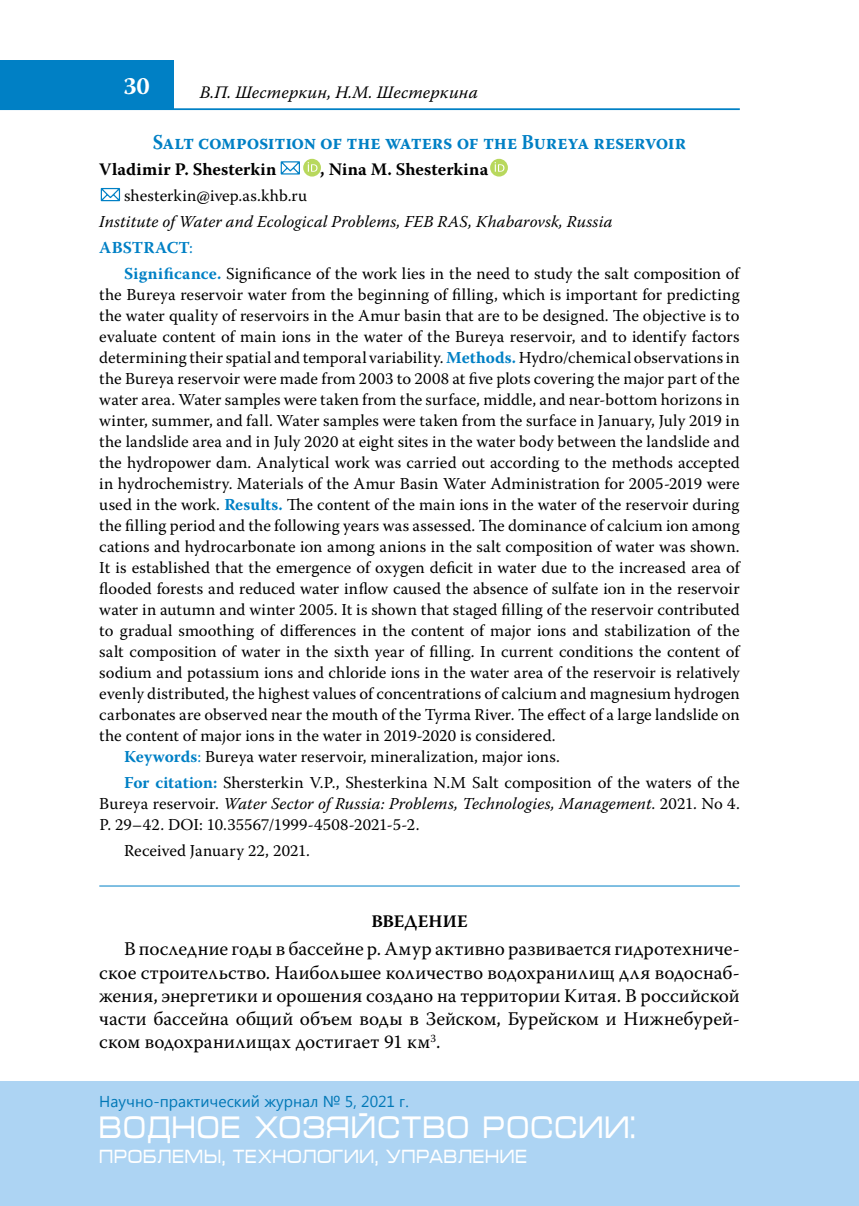
<style>
.page{position:relative;width:859px;height:1206px;background:#fff}
.page>*{position:absolute;margin:0;border:0;box-sizing:border-box;transform-origin:0 0}
.t1{font:31.5px "Micra C";letter-spacing:.005em;color:#fff;scale:.83 1}
.t2{font:700 24.5px "Warnock Pro";color:#fff}
.t3{font:700 21px "Warnock Pro";letter-spacing:.015em;color:#0080c5;scale:.9 1}
.t4{font:19.25px/23.1px "Warnock Pro";letter-spacing:.005em;color:#000;text-align:justify}
.t5{font:19.25px "Micra";color:#fff;scale:.8 1}
.t6{font:700 17.5px "Warnock Pro";letter-spacing:.005em;color:#000}
.t7{font:italic 17.5px "Warnock Pro";letter-spacing:.01em;color:#000}
.t8{font:16.62px/21px "Warnock Pro";letter-spacing:.005em;color:#000;text-align:justify}
.t9{font:italic 16.62px/25.9px "Warnock Pro";letter-spacing:.01em;color:#000}
.t10{font:15.75px "Segoe UI";color:#0077b6}
.s1{font-weight:700;font-style:normal;color:#0080c5}
.s2{font-style:normal;color:#0080c5}
.s3{font-weight:700;color:#0080c5}
.s4{color:#0080c5}
.s5{font-style:italic}
</style>
<div class="page">
<hr style="left:0;top:108px;width:739px;height:2px;background:#0080c5">
<div style="left:0;top:60px;width:174px;height:50px;background:#0080c5"></div>
<div style="left:0;top:1081px;width:858px;height:124px;background:#add4f3"></div>
<hr style="left:99px;top:885px;width:640px;height:1px;background:#0080c5">
<div style="left:303px;top:159px;width:18px;height:17px;background:#b8d85d;border-radius:50%"></div>
<svg style="left:307px;top:162px;width:10px;height:10px"></svg>
<div style="left:490px;top:159px;width:17px;height:17px;background:#b8d85d;border-radius:50%"></div>
<svg style="left:494px;top:162px;width:10px;height:10px"></svg>
<svg style="left:101px;top:188px;width:19px;height:13px"></svg>
<svg style="left:280px;top:161px;width:20px;height:13px"></svg>
<h2 class="t2" style="left:123px;top:71px;width:28px">30</h2>
<p class="t7" style="left:200px;top:82px;width:279px">В.П. Шестеркин, Н.М. Шестеркина</p>
<p class="t3" style="left:153px;top:130px;width:594px">Salt composition of the waters of the Bureya reservoir</p>
<p class="t6" style="left:99px;top:159px;width:179px">Vladimir P. Shesterkin</p>
<p class="t6" style="left:320px;top:159px;width:169px">, Nina M. Shesterkina</p>
<p class="t8" style="left:124px;top:185px;width:185px">shesterkin@ivep.as.khb.ru</p>
<p class="t9" style="left:99px;top:209px;width:514px">Institute of Water and Ecological Problems, FEB RAS, Khabarovsk, Russia<br><span class="s1">Abstract</span><span class="s2">:</span></p>
<p class="t8" style="left:124px;top:263px;width:616px"><span class="s3">Significance.</span> Significance of the work lies in the need to study the salt composition of</p>
<p class="t8" style="left:99px;top:284px;width:641px">the Bureya reservoir water from the beginning of filling, which is important for predicting</p>
<p class="t8" style="left:99px;top:305px;width:641px">the water quality of reservoirs in the Amur basin that are to be designed. The objective is to</p>
<p class="t8" style="left:99px;top:326px;width:641px">evaluate content of main ions in the water of the Bureya reservoir, and to identify factors</p>
<p class="t8" style="left:99px;top:347px;width:641px">determining their spatial and temporal variability. <span class="s3">Methods.</span> Hydro/chemical observations in</p>
<p class="t8" style="left:99px;top:368px;width:641px">the Bureya reservoir were made from 2003 to 2008 at five plots covering the major part of the</p>
<p class="t8" style="left:99px;top:389px;width:641px">water area. Water samples were taken from the surface, middle, and near-bottom horizons in</p>
<p class="t8" style="left:99px;top:410px;width:641px">winter, summer, and fall. Water samples were taken from the surface in January, July 2019 in</p>
<p class="t8" style="left:99px;top:431px;width:641px">the landslide area and in July 2020 at eight sites in the water body between the landslide and</p>
<p class="t8" style="left:99px;top:452px;width:641px">the hydropower dam. Analytical work was carried out according to the methods accepted</p>
<p class="t8" style="left:99px;top:473px;width:641px">in hydrochemistry. Materials of the Amur Basin Water Administration for 2005-2019 were</p>
<p class="t8" style="left:99px;top:494px;width:641px">used in the work. <span class="s3">Results.</span> The content of the main ions in the water of the reservoir during</p>
<p class="t8" style="left:99px;top:515px;width:641px">the filling period and the following years was assessed. The dominance of calcium ion among</p>
<p class="t8" style="left:99px;top:536px;width:641px">cations and hydrocarbonate ion among anions in the salt composition of water was shown.</p>
<p class="t8" style="left:99px;top:557px;width:641px">It is established that the emergence of oxygen deficit in water due to the increased area of</p>
<p class="t8" style="left:99px;top:578px;width:641px">flooded forests and reduced water inflow caused the absence of sulfate ion in the reservoir</p>
<p class="t8" style="left:99px;top:599px;width:641px">water in autumn and winter 2005. It is shown that staged filling of the reservoir contributed</p>
<p class="t8" style="left:99px;top:620px;width:641px">to gradual smoothing of differences in the content of major ions and stabilization of the</p>
<p class="t8" style="left:99px;top:641px;width:641px">salt composition of water in the sixth year of filling. In current conditions the content of</p>
<p class="t8" style="left:99px;top:662px;width:641px">sodium and potassium ions and chloride ions in the water area of the reservoir is relatively</p>
<p class="t8" style="left:99px;top:683px;width:641px">evenly distributed, the highest values of concentrations of calcium and magnesium hydrogen</p>
<p class="t8" style="left:99px;top:704px;width:641px">carbonates are observed near the mouth of the Tyrma River. The effect of a large landslide on</p>
<p class="t8" style="left:99px;top:725px;width:457px">the content of major ions in the water in 2019-2020 is considered.</p>
<p class="t8" style="left:124px;top:746px;width:437px"><span class="s3">Keywords</span><span class="s4">:</span> Bureya water reservoir, mineralization, major ions.</p>
<p class="t8" style="left:99px;top:772px;width:641px;text-indent:25px"><span class="s3">For citation:</span> Shersterkin V.P., Shesterkina N.M Salt composition of the waters of the Bureya reservoir. <span class="s5">Water Sector of Russia: Problems, Technologies, Management</span>. 2021. No 4.<br>P. 29–42. DOI: 10.35567/1999-4508-2021-5-2.</p>
<p class="t8" style="left:124px;top:840px;width:187px">Received January 22, 2021.</p>
<p class="t6" style="left:371px;top:911px;width:98px">ВВЕДЕНИЕ</p>
<p class="t4" style="left:99px;top:937px;width:641px;text-indent:25px">В последние годы в бассейне р. Амур активно развивается гидротехниче&shy;ское строительство. Наибольшее количество водохранилищ для водоснаб&shy;жения, энергетики и орошения создано на территории Китая. В российской части бассейна общий объем воды в Зейском, Бурейском и Нижнебурей&shy;ском водохранилищах достигает 91 км<sup>3</sup>.</p>
<p class="t10" style="left:99px;top:1090px;width:311px">Научно-практический журнал № 5, 2021 г.</p>
<p class="t5" style="left:99px;top:1145px;width:185px">проблемы, техно</p>
<p class="t5" style="left:302px;top:1145px;width:231px">логии, управление</p>
<h1 class="t1" style="left:99px;top:1114px;width:647px">ВОДНОЕ ХОЗЯЙСТВО РОССИИ:</h1>
</div>
